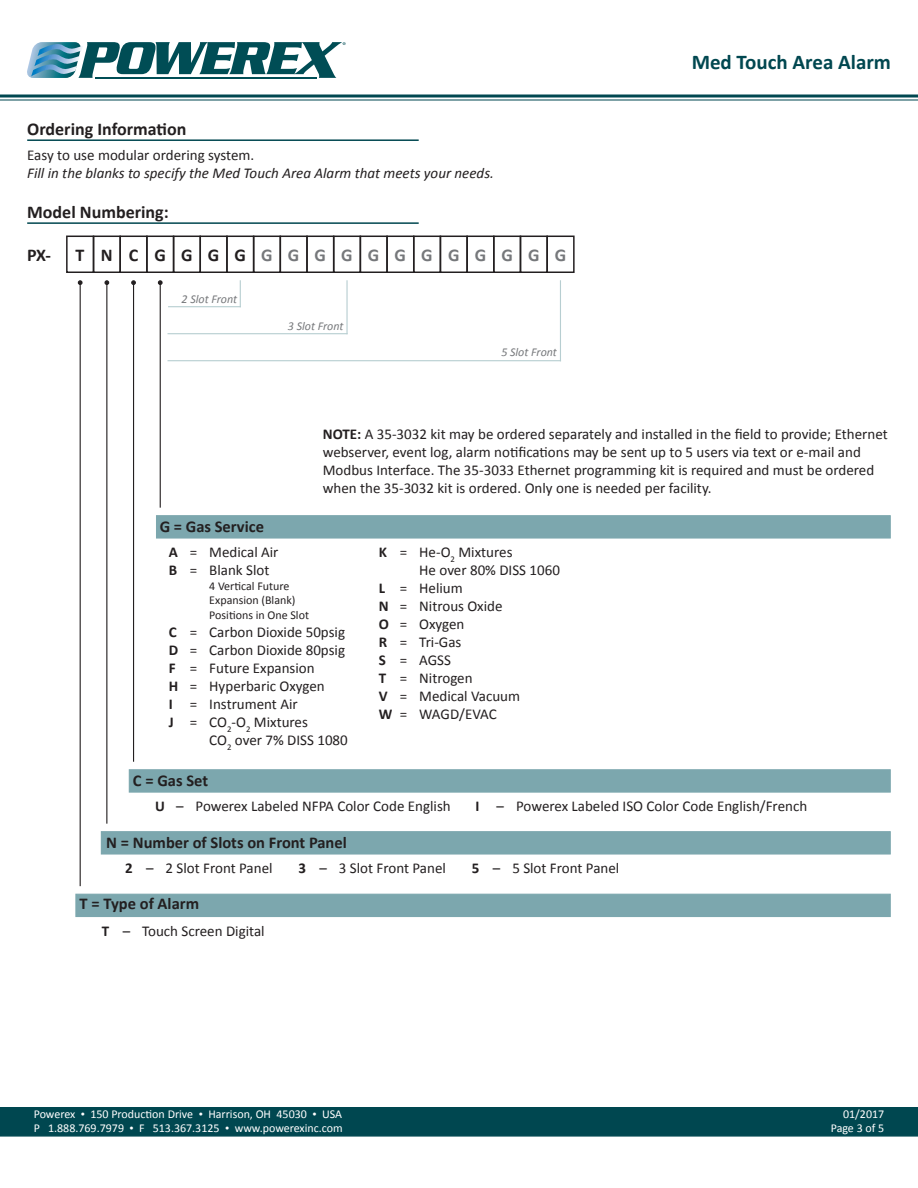
<style>
.page{position:relative;width:918px;height:1188px;background:#fff}
.page>*{position:absolute;margin:0;border:0;box-sizing:border-box;transform-origin:0 0}
.t1{font:700 21px "Calibri";color:#004750}
.t2{font:700 18px "Calibri";color:#231f20}
.t3{font:700 18px "Calibri";color:#76787b}
.t4{font:700 16.5px "Calibri";color:#231f20}
.t5{font:15px/18px "Calibri";color:#231f20}
.t6{font:italic 15px "Calibri";color:#231f20}
.t7{font:12px/14.4px "Calibri";color:#fff}
.t8{font:12px "Calibri";color:#231f20}
.t9{font:italic 12px "Calibri";color:#76787b}
.s1{font-weight:700}
.s2{font-family:"Times New Roman"}
</style>
<div class="page">
<svg style="left:27px;top:42px;width:319px;height:36px"></svg>
<svg style="left:0;top:94px;width:918px;height:4px;background:#3f747b"></svg>
<hr style="left:0;top:99px;width:918px;height:2px;background:#004750">
<div style="left:0;top:1107px;width:918px;height:30px;background:#004750"></div>
<hr style="left:27px;top:139px;width:392px;height:2px;background:#004750">
<hr style="left:27px;top:222px;width:392px;height:2px;background:#004750">
<hr style="left:80px;top:285px;width:1px;height:601px;background:#231f20">
<hr style="left:106px;top:285px;width:1px;height:539px;background:#231f20">
<svg style="left:78px;top:280px;width:5px;height:5px"></svg>
<svg style="left:104px;top:280px;width:5px;height:5px"></svg>
<div style="left:101px;top:831px;width:790px;height:24px;background:#7ca7ae;border:1px solid #7ca7ae"></div>
<div style="left:75px;top:894px;width:816px;height:23px;background:#7ca7ae"></div>
<hr style="left:160px;top:285px;width:1px;height:223px;background:#231f20">
<svg style="left:158px;top:280px;width:5px;height:5px"></svg>
<div style="left:156px;top:515px;width:735px;height:24px;background:#7ca7ae;border:1px solid #7ca7ae"></div>
<hr style="left:133px;top:285px;width:1px;height:477px;background:#231f20">
<svg style="left:131px;top:280px;width:5px;height:5px"></svg>
<div style="left:129px;top:769px;width:762px;height:24px;background:#7ca7ae;border:1px solid #7ca7ae"></div>
<div style="left:66px;top:236px;width:28px;height:37px;border:2px solid #231f20"></div>
<div style="left:93px;top:236px;width:28px;height:37px;border:2px solid #231f20"></div>
<div style="left:146px;top:236px;width:28px;height:37px;border:2px solid #231f20"></div>
<div style="left:119px;top:236px;width:29px;height:37px;border:2px solid #231f20"></div>
<div style="left:173px;top:236px;width:28px;height:37px;border:2px solid #231f20"></div>
<div style="left:200px;top:236px;width:28px;height:37px;border:2px solid #231f20"></div>
<div style="left:226px;top:236px;width:28px;height:37px;border:2px solid #231f20"></div>
<div style="left:253px;top:236px;width:28px;height:37px;border:2px solid #231f20"></div>
<div style="left:280px;top:236px;width:28px;height:37px;border:2px solid #231f20"></div>
<div style="left:306px;top:236px;width:28px;height:37px;border:2px solid #231f20"></div>
<div style="left:333px;top:236px;width:28px;height:37px;border:2px solid #231f20"></div>
<div style="left:360px;top:236px;width:28px;height:37px;border:2px solid #231f20"></div>
<div style="left:386px;top:236px;width:28px;height:37px;border:2px solid #231f20"></div>
<div style="left:413px;top:236px;width:28px;height:37px;border:2px solid #231f20"></div>
<div style="left:440px;top:236px;width:28px;height:37px;border:2px solid #231f20"></div>
<div style="left:466px;top:236px;width:29px;height:37px;border:2px solid #231f20"></div>
<div style="left:493px;top:236px;width:28px;height:37px;border:2px solid #231f20"></div>
<div style="left:520px;top:236px;width:28px;height:37px;border:2px solid #231f20"></div>
<div style="left:546px;top:236px;width:29px;height:37px;border:2px solid #231f20"></div>
<svg style="left:240px;top:280px;width:1px;height:26px"></svg>
<hr style="left:168px;top:306px;width:73px;height:1px;background:#b7ced1">
<hr style="left:168px;top:333px;width:180px;height:1px;background:#b7ced1">
<hr style="left:346px;top:280px;width:2px;height:54px;background:#b7ced1">
<hr style="left:168px;top:360px;width:393px;height:1px;background:#b7ced1">
<hr style="left:560px;top:280px;width:1px;height:81px;background:#b7ced1">
<p class="t2" style="left:27px;top:118px;width:161px">Ordering Information</p>
<p class="t5" style="left:27px;top:146px;width:229px">Easy to use modular ordering system.</p>
<p class="t6" style="left:27px;top:163px;width:468px">Fill in the blanks to specify the Med Touch Area Alarm that meets your needs.</p>
<p class="t2" style="left:27px;top:200px;width:143px">Model Numbering:</p>
<p class="t2" style="left:27px;top:244px;width:26px">PX-</p>
<p class="t2" style="left:75px;top:244px;width:10px">T</p>
<p class="t2" style="left:101px;top:244px;width:13px">N</p>
<p class="t2" style="left:129px;top:244px;width:11px">C</p>
<p class="t2" style="left:154px;top:244px;width:13px">G</p>
<p class="t2" style="left:181px;top:244px;width:13px">G</p>
<p class="t2" style="left:208px;top:244px;width:13px">G</p>
<p class="t2" style="left:235px;top:244px;width:13px">G</p>
<p class="t3" style="left:261px;top:244px;width:13px">G</p>
<p class="t3" style="left:288px;top:244px;width:13px">G</p>
<p class="t3" style="left:315px;top:244px;width:13px">G</p>
<p class="t3" style="left:341px;top:243px;width:13px">G</p>
<p class="t3" style="left:368px;top:243px;width:13px">G</p>
<p class="t3" style="left:395px;top:244px;width:13px">G</p>
<p class="t3" style="left:421px;top:243px;width:13px">G</p>
<p class="t3" style="left:448px;top:244px;width:13px">G</p>
<p class="t3" style="left:475px;top:244px;width:13px">G</p>
<p class="t3" style="left:501px;top:243px;width:13px">G</p>
<p class="t3" style="left:528px;top:244px;width:13px">G</p>
<p class="t3" style="left:555px;top:244px;width:13px">G</p>
<p class="t9" style="left:182px;top:291px;width:57px">2 Slot Front</p>
<p class="t9" style="left:288px;top:318px;width:57px">3 Slot Front</p>
<p class="t9" style="left:501px;top:344px;width:57px">5 Slot Front</p>
<h1 class="t1" style="left:692px;top:48px;width:201px">Med Touch Area Alarm</h1>
<p class="t4" style="left:160px;top:516px;width:106px">G = Gas Service</p>
<p class="t5" style="left:323px;top:425px;width:566px"><span class="s1">NOTE:</span> A 35-3032 kit may be ordered separately and installed in the field to provide; Ethernet webserver, event log, alarm notifications may be sent up to 5 users via text or e-mail and Modbus Interface. The 35-3033 Ethernet programming kit is required and must be ordered when the 35-3032 kit is ordered. Only one is needed per facility.</p>
<p class="t5" style="left:169px;top:543px;width:111px"><span class="s1">A</span> = Medical Air</p>
<p class="t5" style="left:169px;top:561px;width:102px"><span class="s1">B</span> = Blank Slot</p>
<p class="t8" style="left:209px;top:578px;width:82px">4 Vertical Future</p>
<p class="t8" style="left:209px;top:593px;width:88px">Expansion (Blank)</p>
<p class="t8" style="left:209px;top:607px;width:101px">Positions in One Slot</p>
<p class="t5" style="left:169px;top:623px;width:178px"><span class="s1">C</span> = Carbon Dioxide 50psig</p>
<p class="t5" style="left:169px;top:641px;width:178px"><span class="s1">D</span> = Carbon Dioxide 80psig</p>
<p class="t5" style="left:169px;top:659px;width:147px"><span class="s1">F</span> = Future Expansion</p>
<p class="t5" style="left:169px;top:677px;width:157px"><span class="s1">H</span> = Hyperbaric Oxygen</p>
<p class="t5" style="left:169px;top:695px;width:130px"><span class="s1">I</span> = Instrument Air</p>
<p class="t5" style="left:169px;top:713px;width:141px"><span class="s1">J</span> = CO<sub>2</sub>-O<sub>2</sub> Mixtures</p>
<p class="t5" style="left:209px;top:731px;width:140px">CO<sub>2</sub> over 7% DISS 1080</p>
<p class="t4" style="left:133px;top:770px;width:77px">C = Gas Set</p>
<p class="t5" style="left:379px;top:543px;width:135px"><span class="s1">K</span> = He-O<sub>2</sub> Mixtures</p>
<p class="t5" style="left:419px;top:561px;width:142px">He over 80% DISS 1060</p>
<p class="t5" style="left:379px;top:579px;width:86px"><span class="s1">L</span> = Helium</p>
<p class="t5" style="left:379px;top:597px;width:125px"><span class="s1">N</span> = Nitrous Oxide</p>
<p class="t5" style="left:379px;top:615px;width:87px"><span class="s1">O</span> = Oxygen</p>
<p class="t5" style="left:379px;top:633px;width:84px"><span class="s1">R</span> = Tri-Gas</p>
<p class="t5" style="left:379px;top:651px;width:74px"><span class="s1">S</span> = AGSS</p>
<p class="t5" style="left:379px;top:669px;width:95px"><span class="s1">T</span> = Nitrogen</p>
<p class="t5" style="left:379px;top:687px;width:143px"><span class="s1">V</span> = Medical Vacuum</p>
<p class="t5" style="left:379px;top:705px;width:119px"><span class="s1">W</span> = WAGD/EVAC</p>
<p class="t5" style="left:155px;top:797px;width:297px"><span class="s1">U</span> – Powerex Labeled NFPA Color Code English</p>
<p class="t5" style="left:476px;top:797px;width:333px"><span class="s1">I</span> – Powerex Labeled ISO Color Code English/French</p>
<p class="t4" style="left:106px;top:832px;width:242px">N = Number of Slots on Front Panel</p>
<p class="t5" style="left:125px;top:859px;width:149px"><span class="s1">2</span> – 2 Slot Front Panel</p>
<p class="t5" style="left:298px;top:859px;width:149px"><span class="s1">3</span> – 3 Slot Front Panel</p>
<p class="t4" style="left:80px;top:893px;width:121px">T = Type of Alarm</p>
<p class="t5" style="left:102px;top:922px;width:164px"><span class="s1">T</span> – Touch Screen Digital</p>
<p class="t5" style="left:472px;top:859px;width:149px"><span class="s1">5</span> – 5 Slot Front Panel</p>
<p class="t7" style="left:34px;top:1106px;width:311px">Powerex <span class="s2">•</span> 150 Production Drive <span class="s2">•</span> Harrison, OH 45030 <span class="s2">•</span> USA<br>P 1.888.769.7979 <span class="s2">•</span> F 513.367.3125 <span class="s2">•</span> www.powerexinc.com</p>
<p class="t7" style="left:831px;top:1106px;width:55px;text-align:right">01/2017<br>Page 3 of 5</p>
</div>
